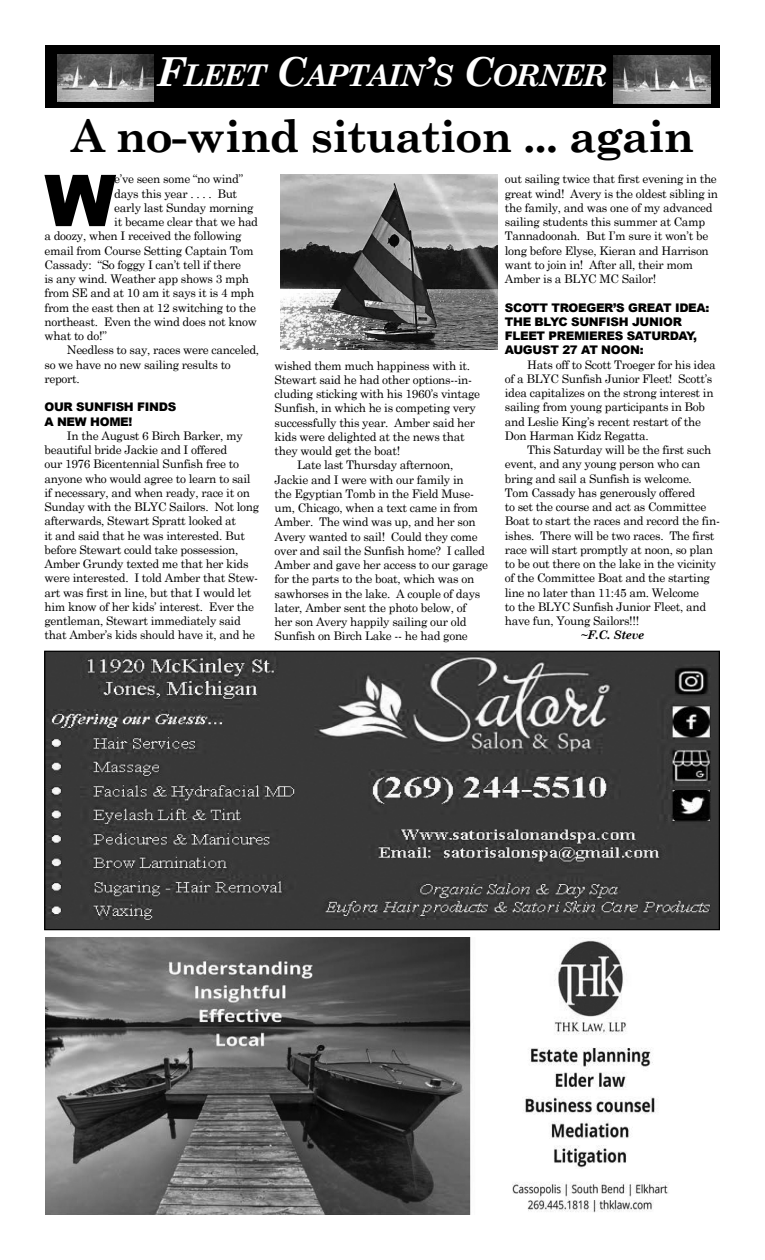
<style>
.page{position:relative;width:765px;height:1260px;background:#fff}
.page>*{position:absolute;margin:0;border:0;box-sizing:border-box;transform-origin:0 0}
.t1{font:900 71.62px "Arial";color:#000}
.t2{font:700 45px "Century Schoolbook";letter-spacing:-.025em;color:#000}
.t3{font:italic 700 30px "Century Schoolbook";letter-spacing:-.045em;color:#fff}
.t4{font:11.88px/14.2px "Century Schoolbook";letter-spacing:-.025em;color:#000}
.t5{font:900 11.88px/14.2px "Arial";letter-spacing:-.025em;color:#000}
.t6{font:italic 700 11.88px "Century Schoolbook";letter-spacing:-.025em;color:#000}
.s1{font-size:40px}
</style>
<div class="page">
<img style="left:45px;top:937px;width:624px;height:278px">
<div style="left:45px;top:45px;width:675px;height:62px;background:#000"></div>
<img style="left:58px;top:54px;width:96px;height:48px">
<img style="left:614px;top:56px;width:96px;height:47px">
<img style="left:46px;top:653px;width:672px;height:275px">
<div style="left:44px;top:651px;width:676px;height:279px;border:1px solid #000"></div>
<img style="left:281px;top:175px;width:216px;height:174px">
<h3 class="t3" style="left:156px;top:52px;width:452px"><span class="s1">F</span>LEET <span class="s1">C</span>APTAIN<span class="s1">’</span>S <span class="s1">C</span>ORNER</h3>
<h2 class="t2" style="left:71px;top:101px;width:625px">A no-wind situation ... again</h2>
<h1 class="t1" style="left:44px;top:149px;width:73px">W</h1>
<p class="t4" style="left:114px;top:171px;width:131px">e’ve seen some “no wind”</p>
<p class="t4" style="left:114px;top:185px;width:124px">days this year . . . . But</p>
<p class="t4" style="left:114px;top:199px;width:141px">early last Sunday morning</p>
<p class="t4" style="left:114px;top:214px;width:145px">it became clear that we had</p>
<p class="t4" style="left:44px;top:228px;width:199px">a doozy, when I received the following</p>
<p class="t4" style="left:44px;top:242px;width:211px">email from Course Setting Captain Tom</p>
<p class="t4" style="left:44px;top:256px;width:198px">Cassady: “So foggy I can’t tell if there</p>
<p class="t4" style="left:44px;top:271px;width:206px">is any wind. Weather app shows 3 mph</p>
<p class="t4" style="left:44px;top:285px;width:211px">from SE and at 10 am it says it is 4 mph</p>
<p class="t4" style="left:44px;top:299px;width:213px">from the east then at 12 switching to the</p>
<p class="t4" style="left:44px;top:313px;width:214px">northeast. Even the wind does not know</p>
<p class="t4" style="left:44px;top:328px;width:64px">what to do!”</p>
<p class="t4" style="left:67px;top:342px;width:194px">Needless to say, races were canceled,</p>
<p class="t4" style="left:44px;top:356px;width:188px">so we have no new sailing results to</p>
<p class="t4" style="left:44px;top:370px;width:37px">report.</p>
<p class="t5" style="left:44px;top:400px;width:133px">OUR SUNFISH FINDS<br>A NEW HOME!</p>
<p class="t4" style="left:44px;top:427px;width:216px;text-indent:23px">In the August 6 Birch Barker, my beautiful bride Jackie and I offered<br>our 1976 Bicentennial Sunfish free to anyone who would agree to learn to sail if necessary, and when ready, race it on Sunday with the BLYC Sailors. Not long afterwards, Stewart Spratt looked at<br>it and said that he was interested. But before Stewart could take possession, Amber Grundy texted me that her kids were interested. I told Amber that Stew&shy;art was first in line, but that I would let him know of her kids’ interest. Ever the gentleman, Stewart immediately said that Amber’s kids should have it, and he</p>
<p class="t4" style="left:275px;top:357px;width:197px">wished them much happiness with it.</p>
<p class="t4" style="left:275px;top:371px;width:199px">Stewart said he had other options--in-</p>
<p class="t4" style="left:275px;top:386px;width:207px">cluding sticking with his 1960’s vintage</p>
<p class="t4" style="left:275px;top:400px;width:203px">Sunfish, in which he is competing very</p>
<p class="t4" style="left:275px;top:414px;width:202px">successfully this year. Amber said her</p>
<p class="t4" style="left:275px;top:428px;width:192px">kids were delighted at the news that</p>
<p class="t4" style="left:275px;top:443px;width:127px">they would get the boat!</p>
<p class="t4" style="left:297px;top:457px;width:158px">Late last Thursday afternoon,</p>
<p class="t4" style="left:275px;top:471px;width:191px">Jackie and I were with our family in</p>
<p class="t4" style="left:275px;top:485px;width:201px">the Egyptian Tomb in the Field Muse-</p>
<p class="t4" style="left:275px;top:500px;width:205px">um, Chicago, when a text came in from</p>
<p class="t4" style="left:275px;top:514px;width:202px">Amber. The wind was up, and her son</p>
<p class="t4" style="left:275px;top:528px;width:205px">Avery wanted to sail! Could they come</p>
<p class="t4" style="left:275px;top:542px;width:212px">over and sail the Sunfish home? I called</p>
<p class="t4" style="left:275px;top:557px;width:215px">Amber and gave her access to our garage</p>
<p class="t4" style="left:275px;top:571px;width:201px">for the parts to the boat, which was on</p>
<p class="t4" style="left:275px;top:585px;width:207px">sawhorses in the lake. A couple of days</p>
<p class="t4" style="left:275px;top:599px;width:193px">later, Amber sent the photo below, of</p>
<p class="t4" style="left:275px;top:614px;width:194px">her son Avery happily sailing our old</p>
<p class="t4" style="left:275px;top:628px;width:195px">Sunfish on Birch Lake -- he had gone</p>
<p class="t4" style="left:505px;top:171px;width:215px">out sailing twice that first evening in the great wind! Avery is the oldest sibling in the family, and was one of my advanced sailing students this summer at Camp Tannadoonah. But I’m sure it won’t be long before Elyse, Kieran and Harrison want to join in! After all, their mom Amber is a BLYC MC Sailor!</p>
<p class="t5" style="left:505px;top:300px;width:206px">SCOTT TROEGER’S GREAT IDEA:<br>THE BLYC SUNFISH JUNIOR<br>FLEET PREMIERES SATURDAY,<br>AUGUST 27 AT NOON:</p>
<p class="t4" style="left:505px;top:356px;width:212px;text-indent:23px">Hats off to Scott Troeger for his idea of a BLYC Sunfish Junior Fleet! Scott’s idea capitalizes on the strong interest in sailing from young participants in Bob and Leslie King’s recent restart of the Don Harman Kidz Regatta.</p>
<p class="t4" style="left:505px;top:442px;width:217px;text-indent:23px">This Saturday will be the first such event, and any young person who can bring and sail a Sunfish is welcome.<br>Tom Cassady has generously offered<br>to set the course and act as Committee Boat to start the races and record the fin&shy;ishes. There will be two races. The first race will start promptly at noon, so plan to be out there on the lake in the vicinity of the Committee Boat and the starting line no later than 11:45 am. Welcome<br>to the BLYC Sunfish Junior Fleet, and have fun, Young Sailors!!!</p>
<p class="t6" style="left:581px;top:626px;width:65px">~F.C. Steve</p>
</div>
